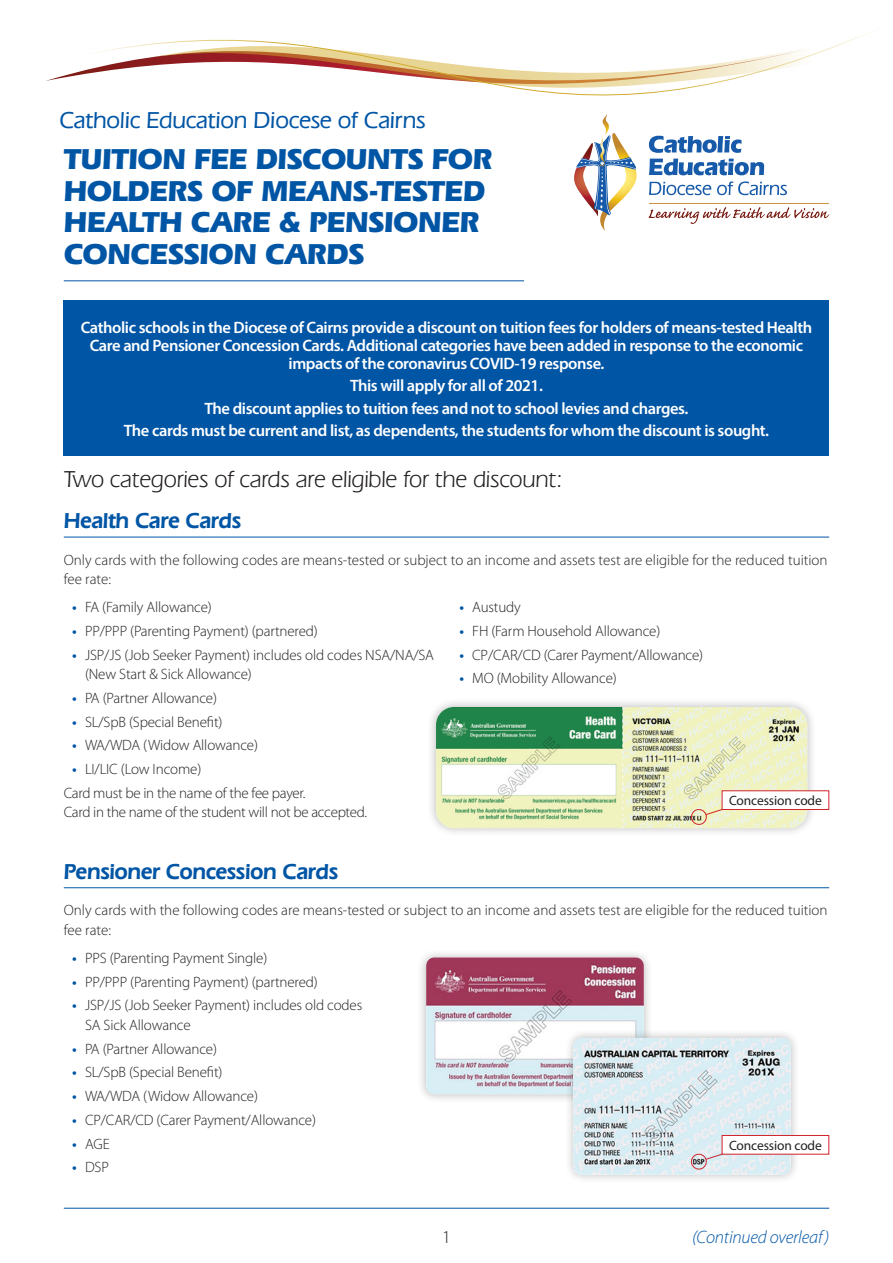
<style>
.page{position:relative;width:893px;height:1263px;background:#fff}
.page>*{position:absolute;margin:0;border:0;box-sizing:border-box;transform-origin:0 0}
.t1{font:700 30px/31.5px "Eras IT Cby BT";letter-spacing:-.015em;color:#0155a5}
.t2{font:24px "Eras IT Cby BT";letter-spacing:-.01em;color:#231f20}
.t3{font:500 24px "Eras IT Cby BT";letter-spacing:-.01em;color:#0155a5}
.t4{font:600 22.5px "Eras IT Cby BT";letter-spacing:-.02em;color:#0155a5}
.t5{font:italic 300 18px "Myriad Pro";letter-spacing:-.01em;color:#0155a5}
.t6{font:300 18px "Myriad Pro";color:#231f20}
.t7{font:600 16.5px/18px "Myriad Pro";letter-spacing:-.025em;color:#fff;text-align:center}
.t8{font:300 15px/19.5px "Myriad Pro";letter-spacing:-.01em;color:#231f20}
.t9{font:13.5px "Myriad Pro";letter-spacing:-.01em;color:#231f20}
.s1{font-weight:600;color:#0155a5}
</style>
<div class="page">
<hr style="left:64px;top:1208px;width:765px;height:1px;background:#0155a5">
<svg style="left:76px;top:31px;width:796px;height:65px"></svg>
<hr style="left:64px;top:537px;width:765px;height:1px;background:#0155a5">
<hr style="left:64px;top:887px;width:765px;height:1px;background:#0155a5">
<hr style="left:64px;top:281px;width:460px;height:1px;background:#0155a5">
<div style="left:64px;top:301px;width:765px;height:155px;background:#0155a5"></div>
<svg style="left:649px;top:207px;width:180px;height:17px"></svg>
<svg style="left:649px;top:136px;width:93px;height:17px"></svg>
<svg style="left:649px;top:159px;width:115px;height:16px"></svg>
<svg style="left:649px;top:182px;width:62px;height:13px"></svg>
<svg style="left:717px;top:181px;width:70px;height:14px"></svg>
<hr style="left:649px;top:203px;width:180px;height:1px;background:#c1872e">
<svg style="left:574px;top:114px;width:63px;height:117px"></svg>
<div style="left:427px;top:698px;width:389px;height:139px;background:#231f20;opacity:.3"></div>
<img style="left:436px;top:707px;width:371px;height:121px">
<div style="left:417px;top:948px;width:236px;height:155px;background:#231f20;opacity:.3"></div>
<img style="left:426px;top:957px;width:218px;height:137px">
<div style="left:722px;top:791px;width:107px;height:18px;background:#fff"></div>
<div style="left:722px;top:790px;width:107px;height:20px;border:1px solid #d1232a"></div>
<svg style="left:690px;top:808px;width:33px;height:17px"></svg>
<div style="left:564px;top:1029px;width:236px;height:155px;background:#231f20;opacity:.3"></div>
<img style="left:573px;top:1038px;width:218px;height:137px">
<div style="left:722px;top:1135px;width:107px;height:19px;background:#fff"></div>
<div style="left:722px;top:1135px;width:107px;height:19px;border:1px solid #d1232a"></div>
<svg style="left:690px;top:1153px;width:33px;height:17px"></svg>
<h2 class="t3" style="left:60px;top:106px;width:368px">Catholic Education Diocese of Cairns</h2>
<h1 class="t1" style="left:64px;top:143px;width:430px">TUITION FEE DISCOUNTS FOR<br>HOLDERS OF MEANS-TESTED<br>HEALTH CARE &amp; PENSIONER<br>CONCESSION CARDS</h1>
<p class="t7" style="left:81px;top:318px;width:733px">Catholic schools in the Diocese of Cairns provide a discount on tuition fees for holders of means-tested Health<br>Care and Pensioner Concession Cards. Additional categories have been added in response to the economic impacts of the coronavirus COVID-19 response.</p>
<p class="t7" style="left:124px;top:374px;width:647px;line-height:22.2px">This will apply for all of 2021.<br>The discount applies to tuition fees and not to school levies and charges.<br>The cards must be current and list, as dependents, the students for whom the discount is sought.</p>
<h2 class="t2" style="left:64px;top:464px;width:501px">Two categories of cards are eligible for the discount:</h2>
<h3 class="t4" style="left:64px;top:507px;width:179px">Health Care Cards</h3>
<p class="t8" style="left:64px;top:550px;width:765px">Only cards with the following codes are means-tested or subject to an income and assets test are eligible for the reduced tuition fee rate:</p>
<p class="t8" style="left:72px;top:597px;width:141px"><span class="s1">•</span> FA (Family Allowance)</p>
<p class="t8" style="left:72px;top:621px;width:247px"><span class="s1">•</span> PP/PPP (Parenting Payment) (partnered)</p>
<p class="t8" style="left:85px;top:645px;width:350px;text-indent:-13px"><span class="s1">•</span> JSP/JS (Job Seeker Payment) includes old codes NSA/NA/SA (New Start &amp; Sick Allowance)</p>
<p class="t8" style="left:72px;top:688px;width:146px"><span class="s1">•</span> PA (Partner Allowance)</p>
<p class="t8" style="left:72px;top:712px;width:152px"><span class="s1">•</span> SL/SpB (Special Benefit)</p>
<p class="t8" style="left:72px;top:735px;width:187px"><span class="s1">•</span> WA/WDA (Widow Allowance)</p>
<p class="t8" style="left:72px;top:759px;width:131px"><span class="s1">•</span> LI/LIC (Low Income)</p>
<p class="t8" style="left:459px;top:597px;width:63px"><span class="s1">•</span> Austudy</p>
<p class="t8" style="left:459px;top:621px;width:202px"><span class="s1">•</span> FH (Farm Household Allowance)</p>
<p class="t8" style="left:459px;top:645px;width:245px"><span class="s1">•</span> CP/CAR/CD (Carer Payment/Allowance)</p>
<p class="t8" style="left:459px;top:668px;width:159px"><span class="s1">•</span> MO (Mobility Allowance)</p>
<p class="t8" style="left:64px;top:783px;width:305px">Card must be in the name of the fee payer.<br>Card in the name of the student will not be accepted.</p>
<p class="t9" style="left:729px;top:792px;width:94px">Concession code</p>
<h3 class="t4" style="left:64px;top:857px;width:276px">Pensioner Concession Cards</h3>
<p class="t8" style="left:64px;top:900px;width:765px">Only cards with the following codes are means-tested or subject to an income and assets test are eligible for the reduced tuition fee rate:</p>
<p class="t8" style="left:72px;top:948px;width:197px"><span class="s1">•</span> PPS (Parenting Payment Single)</p>
<p class="t8" style="left:72px;top:972px;width:247px"><span class="s1">•</span> PP/PPP (Parenting Payment) (partnered)</p>
<p class="t8" style="left:85px;top:995px;width:279px;text-indent:-13px"><span class="s1">•</span> JSP/JS (Job Seeker Payment) includes old codes<br>SA Sick Allowance</p>
<p class="t8" style="left:72px;top:1039px;width:146px"><span class="s1">•</span> PA (Partner Allowance)</p>
<p class="t8" style="left:72px;top:1062px;width:152px"><span class="s1">•</span> SL/SpB (Special Benefit)</p>
<p class="t8" style="left:72px;top:1086px;width:187px"><span class="s1">•</span> WA/WDA (Widow Allowance)</p>
<p class="t8" style="left:72px;top:1110px;width:245px"><span class="s1">•</span> CP/CAR/CD (Carer Payment/Allowance)</p>
<p class="t8" style="left:72px;top:1134px;width:39px"><span class="s1">•</span> AGE</p>
<p class="t8" style="left:72px;top:1157px;width:38px"><span class="s1">•</span> DSP</p>
<p class="t9" style="left:729px;top:1137px;width:94px">Concession code</p>
<p class="t6" style="left:442px;top:1226px;width:10px">1</p>
<p class="t5" style="left:692px;top:1226px;width:139px">(Continued overleaf)</p>
</div>
